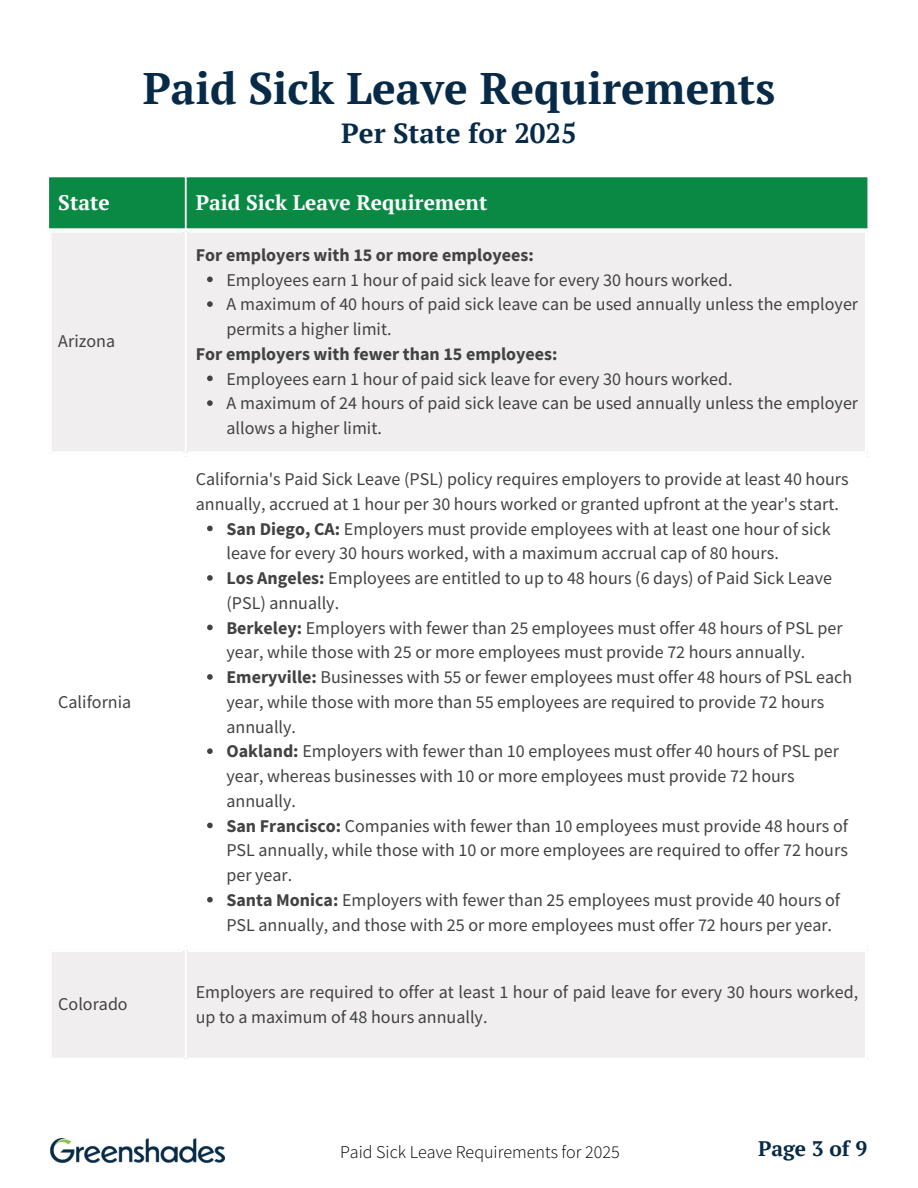
<style>
.page{position:relative;width:918px;height:1188px;background:#fff}
.page>*{position:absolute;margin:0;border:0;box-sizing:border-box;transform-origin:0 0}
.t1{font:700 44.1px "PT Serif";color:#062a47}
.t2{font:700 27.6px "PT Serif";color:#062a47}
.t3{font:700 21px "PT Serif";color:#fff}
.t4{font:700 21px "PT Serif";color:#062a47}
.t5{font:18px/24.8px "Source Sans Pro";color:#424242}
.t6{font:700 18px "Source Sans Pro";color:#424242}
.t7{font:300 18px "Source Sans Pro";color:#000}
.s1{font-weight:700}
</style>
<div class="page">
<div style="left:52px;top:178px;width:813px;height:50px;background:#0a8944"></div>
<div style="left:52px;top:231px;width:813px;height:828px;background:#f0eeee"></div>
<svg style="left:52px;top:456px;width:813px;height:491px"></svg>
<svg style="left:207px;top:277px;width:6px;height:5px"></svg>
<svg style="left:207px;top:301px;width:6px;height:6px"></svg>
<svg style="left:207px;top:376px;width:6px;height:5px"></svg>
<svg style="left:207px;top:400px;width:6px;height:6px"></svg>
<svg style="left:207px;top:526px;width:6px;height:5px"></svg>
<svg style="left:207px;top:575px;width:6px;height:6px"></svg>
<svg style="left:207px;top:625px;width:6px;height:5px"></svg>
<svg style="left:207px;top:674px;width:6px;height:6px"></svg>
<svg style="left:207px;top:748px;width:6px;height:6px"></svg>
<svg style="left:207px;top:823px;width:6px;height:5px"></svg>
<svg style="left:207px;top:897px;width:6px;height:5px"></svg>
<hr style="left:49px;top:180px;width:3px;height:46px;background:#0a8944">
<hr style="left:182px;top:180px;width:3px;height:46px;background:#0a8944">
<hr style="left:49px;top:178px;width:136px;height:2px;background:#0a8944">
<hr style="left:49px;top:226px;width:136px;height:2px;background:#0a8944">
<hr style="left:187px;top:180px;width:2px;height:46px;background:#0a8944">
<hr style="left:865px;top:180px;width:2px;height:46px;background:#0a8944">
<hr style="left:187px;top:178px;width:680px;height:2px;background:#0a8944">
<hr style="left:187px;top:226px;width:680px;height:2px;background:#0a8944">
<hr style="left:49px;top:230px;width:136px;height:3px;background:#fff">
<hr style="left:49px;top:451px;width:136px;height:3px;background:#fff">
<hr style="left:187px;top:230px;width:680px;height:3px;background:#fff">
<hr style="left:187px;top:451px;width:680px;height:3px;background:#fff">
<hr style="left:182px;top:458px;width:3px;height:487px;background:#fff">
<hr style="left:49px;top:456px;width:136px;height:2px;background:#fff">
<hr style="left:49px;top:945px;width:136px;height:2px;background:#fff">
<hr style="left:187px;top:458px;width:2px;height:487px;background:#fff">
<hr style="left:187px;top:456px;width:680px;height:2px;background:#fff">
<hr style="left:187px;top:945px;width:680px;height:2px;background:#fff">
<hr style="left:49px;top:950px;width:136px;height:2px;background:#fff">
<hr style="left:49px;top:1058px;width:136px;height:2px;background:#fff">
<hr style="left:187px;top:950px;width:680px;height:2px;background:#fff">
<hr style="left:187px;top:1058px;width:680px;height:2px;background:#fff">
<hr style="left:182px;top:233px;width:3px;height:218px;background:#f0eeee">
<hr style="left:187px;top:233px;width:2px;height:218px;background:#f0eeee">
<hr style="left:182px;top:952px;width:3px;height:106px;background:#f0eeee">
<hr style="left:187px;top:952px;width:2px;height:106px;background:#f0eeee">
<img style="left:51px;top:1138px;width:173px;height:25px">
<p class="t1" style="left:143px;top:58px;width:634px">Paid Sick Leave Requirements</p>
<p class="t2" style="left:341px;top:115px;width:237px">Per State for 2025</p>
<h1 class="t3" style="left:58px;top:188px;width:53px">State</h1>
<h2 class="t3" style="left:196px;top:188px;width:293px">Paid Sick Leave Requirement</h2>
<p class="t5" style="left:58px;top:329px;width:58px">Arizona</p>
<p class="t5" style="left:58px;top:689px;width:74px">California</p>
<p class="t5" style="left:58px;top:992px;width:71px">Colorado</p>
<p class="t6" style="left:196px;top:243px;width:340px">For employers with 15 or more employees:</p>
<p class="t5" style="left:226px;top:267px;width:508px">Employees earn 1 hour of paid sick leave for every 30 hours worked.</p>
<p class="t5" style="left:226px;top:292px;width:633px">A maximum of 40 hours of paid sick leave can be used annually unless the employer permits a higher limit.</p>
<p class="t6" style="left:196px;top:342px;width:363px">For employers with fewer than 15 employees:</p>
<p class="t5" style="left:226px;top:366px;width:508px">Employees earn 1 hour of paid sick leave for every 30 hours worked.</p>
<p class="t5" style="left:226px;top:391px;width:633px">A maximum of 24 hours of paid sick leave can be used annually unless the employer allows a higher limit.</p>
<p class="t5" style="left:196px;top:466px;width:654px">California's Paid Sick Leave (PSL) policy requires employers to provide at least 40 hours annually, accrued at 1 hour per 30 hours worked or granted upfront at the year's start.</p>
<p class="t5" style="left:226px;top:516px;width:606px"><span class="s1">San Diego, CA:</span> Employers must provide employees with at least one hour of sick leave for every 30 hours worked, with a maximum accrual cap of 80 hours.</p>
<p class="t5" style="left:226px;top:565px;width:607px"><span class="s1">Los Angeles:</span> Employees are entitled to up to 48 hours (6 days) of Paid Sick Leave (PSL) annually.</p>
<p class="t5" style="left:226px;top:615px;width:618px"><span class="s1">Berkeley:</span> Employers with fewer than 25 employees must offer 48 hours of PSL per year, while those with 25 or more employees must provide 72 hours annually.</p>
<p class="t5" style="left:226px;top:664px;width:627px"><span class="s1">Emeryville:</span> Businesses with 55 or fewer employees must offer 48 hours of PSL each year, while those with more than 55 employees are required to provide 72 hours annually.</p>
<p class="t5" style="left:226px;top:739px;width:614px"><span class="s1">Oakland:</span> Employers with fewer than 10 employees must offer 40 hours of PSL per year, whereas businesses with 10 or more employees must provide 72 hours annually.</p>
<p class="t5" style="left:226px;top:813px;width:623px;text-align:justify"><span class="s1">San Francisco:</span> Companies with fewer than 10 employees must provide 48 hours of PSL annually, while those with 10 or more employees are required to offer 72 hours per year.</p>
<p class="t5" style="left:226px;top:887px;width:615px"><span class="s1">Santa Monica:</span> Employers with fewer than 25 employees must provide 40 hours of<br>PSL annually, and those with 25 or more employees must offer 72 hours per year.</p>
<p class="t5" style="left:196px;top:979px;width:664px">Employers are required to offer at least 1 hour of paid leave for every 30 hours worked, up to a maximum of 48 hours annually.</p>
<p class="t7" style="left:340px;top:1140px;width:281px">Paid Sick Leave Requirements for 2025</p>
<p class="t4" style="left:758px;top:1134px;width:111px">Page 3 of 9</p>
</div>
